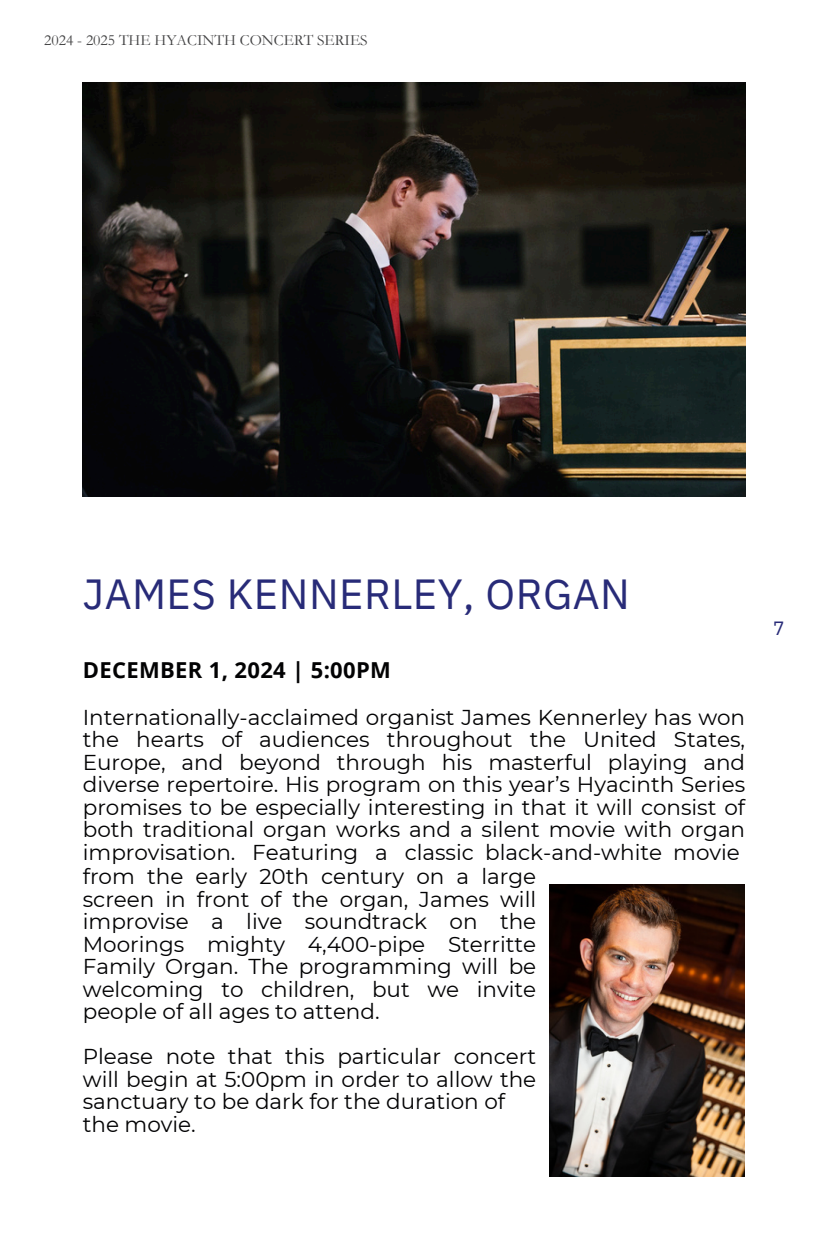
<style>
.page{position:relative;width:828px;height:1260px;background:#fff}
.page>*{position:absolute;margin:0;border:0;box-sizing:border-box;transform-origin:0 0}
.t1{font:42px "IBM Plex Sans";letter-spacing:.01em;color:#282b78}
.t2{font:700 22px "Open Sans";letter-spacing:.015em;color:#020203}
.t3{font:21.6px/22.4px "Montserrat";color:#020203;text-align:justify}
.t4{font:19.2px "IBM Plex Sans";color:#282b78}
.t5{font:15.6px "Garamond";color:#424243}
</style>
<div class="page">
<img style="left:83px;top:83px;width:663px;height:414px">
<img style="left:550px;top:884px;width:195px;height:293px">
<p class="t5" style="left:44px;top:30px;width:325px">2024 - 2025 THE HYACINTH CONCERT SERIES</p>
<h1 class="t1" style="left:83px;top:562px;width:549px">JAMES KENNERLEY, ORGAN</h1>
<p class="t2" style="left:83px;top:654px;width:310px">DECEMBER 1, 2024 | 5:00PM</p>
<p class="t3" style="left:83px;top:705px;width:664px">Internationally-acclaimed organist James Kennerley has won the hearts of audiences throughout the United States, Europe, and beyond through his masterful playing and diverse repertoire. His program on this year’s Hyacinth Series promises to be especially interesting in that it will consist of both traditional organ works and a silent movie with organ improvisation. Featuring a classic black-and-white movie</p>
<p class="t3" style="left:83px;top:864px;width:455px">from the early 20th century on a large screen in front of the organ, James will improvise a live soundtrack on the Moorings mighty 4,400-pipe Sterritte Family Organ. The programming will be welcoming to children, but we invite people of all ages to attend.</p>
<p class="t3" style="left:83px;top:1044px;width:455px;text-align:left">Please note that this particular concert will begin at 5:00pm in order to allow the sanctuary to be dark for the duration of the movie.</p>
<p class="t4" style="left:773px;top:614px;width:13px">7</p>
</div>
